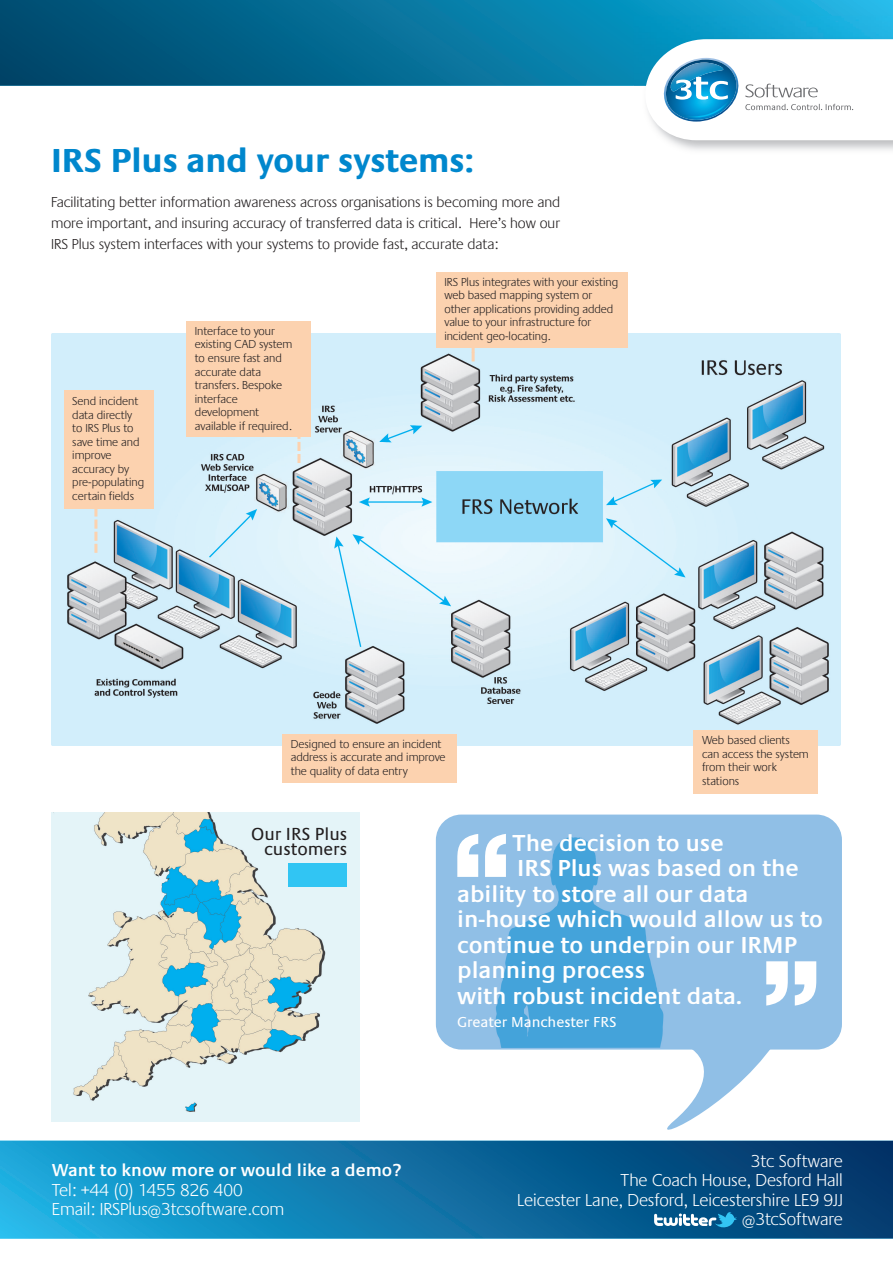
<style>
.page{position:relative;width:893px;height:1263px;background:#fff}
.page>*{position:absolute;margin:0;border:0;box-sizing:border-box;transform-origin:0 0}
.t1{font:900 116.85px "Helvetica Neue";color:#fff}
.t2{font:900 113.55px "Helvetica Neue";color:#fff}
.t3{font:700 34.5px "Praxis EFOP";color:#0087cd}
.t4{font:600 24px "Praxis EFOP";color:#fff}
.t5{font:18.15px/15.3px "Praxis EFOP";color:#231f20;text-align:right}
.t6{font:300 18px/19.5px "Praxis EFOP";color:#fff;text-align:right}
.t7{font:600 18px "Praxis EFOP";color:#fff}
.t8{font:300 15px/21px "Praxis EFOP";color:#231f20;text-align:justify}
.t9{font:15px "Praxis EFOP";color:#fff}
.t10{font:300 12px/13.5px "Praxis EFOP";color:#231f20}
</style>
<div class="page">
<img style="left:51px;top:334px;width:790px;height:412px">
<div style="left:0;top:0;width:893px;height:86px;background:linear-gradient(to right,#004165,#19b5e4)"></div>
<img style="left:634px;top:16px;width:259px;height:134px">
<svg style="left:645px;top:39px;width:248px;height:101px"></svg>
<img style="left:51px;top:812px;width:309px;height:309px">
<div style="left:288px;top:863px;width:59px;height:23px;background:#31c5f3"></div>
<svg style="left:642px;top:1049px;width:151px;height:92px"></svg>
<div style="left:436px;top:814px;width:406px;height:235px;background:#90bfe6;border-radius:26px"></div>
<img style="left:495px;top:837px;width:169px;height:211px">
<div style="left:64px;top:390px;width:89px;height:119px;background:#fcd2af"></div>
<div style="left:186px;top:322px;width:124px;height:115px;background:#fcd2af"></div>
<div style="left:436px;top:272px;width:191px;height:76px;background:#fcd2af"></div>
<div style="left:693px;top:730px;width:124px;height:63px;background:#fcd2af"></div>
<div style="left:282px;top:734px;width:175px;height:48px;background:#fcd2af"></div>
<svg style="left:94px;top:509px;width:3px;height:44px"></svg>
<svg style="left:297px;top:437px;width:3px;height:26px"></svg>
<svg style="left:472px;top:348px;width:3px;height:13px"></svg>
<svg style="left:0;top:1141px;width:893px;height:97px;background:#0d6fa3"></svg>
<svg style="left:654px;top:1212px;width:83px;height:15px"></svg>
<h3 class="t3" style="left:51px;top:148px;width:424px">IRS Plus and your systems:</h3>
<p class="t8" style="left:51px;top:193px;width:511px">Facilitating better information awareness across organisations is becoming more and more important, and insuring accuracy of transferred data is critical. Here’s how our IRS Plus system interfaces with your systems to provide fast, accurate data:</p>
<p class="t10" style="left:72px;top:396px;width:73px">Send incident data directly to IRS Plus to save time and improve accuracy by pre-populating certain fields</p>
<p class="t10" style="left:195px;top:325px;width:99px">Interface to your existing CAD system to ensure fast and accurate data transfers. Bespoke interface development available if required.</p>
<p class="t10" style="left:444px;top:276px;width:175px">IRS Plus integrates with your existing web based mapping system or other applications providing added value to your infrastructure for incident geo-locating.</p>
<p class="t10" style="left:291px;top:738px;width:156px">Designed to ensure an incident address is accurate and improve the quality of data entry</p>
<p class="t10" style="left:702px;top:735px;width:108px">Web based clients can access the system from their work stations</p>
<h3 class="t5" style="left:251px;top:827px;width:98px">Our IRS Plus customers</h3>
<h3 class="t4" style="left:513px;top:834px;width:212px">The decision to use</h3>
<h3 class="t4" style="left:517px;top:859px;width:283px">IRS Plus was based on the</h3>
<h3 class="t4" style="left:457px;top:885px;width:293px">ability to store all our data</h3>
<h3 class="t4" style="left:457px;top:910px;width:367px">in-house which would allow us to</h3>
<h3 class="t4" style="left:457px;top:936px;width:341px">continue to underpin our IRMP</h3>
<h3 class="t4" style="left:457px;top:961px;width:189px">planning process</h3>
<h3 class="t4" style="left:457px;top:987px;width:286px">with robust incident data.</h3>
<h2 class="t2" style="left:452px;top:834px;width:60px">“</h2>
<h1 class="t1" style="left:822px;top:1005px;width:62px;rotate:-180deg">“</h1>
<p class="t9" style="left:457px;top:1017px;width:161px">Greater Manchester FRS</p>
<h3 class="t7" style="left:52px;top:1163px;width:351px">Want to know more or would like a demo?</h3>
<h3 class="t6" style="left:52px;top:1181px;width:234px;text-align:left">Tel: +44 (0) 1455 826 400<br>Email: IRSPlus@3tcsoftware.com</h3>
<h3 class="t6" style="left:517px;top:1152px;width:327px">3tc Software<br>The Coach House, Desford Hall<br>Leicester Lane, Desford, Leicestershire LE9 9JJ @3tcSoftware</h3>
</div>
